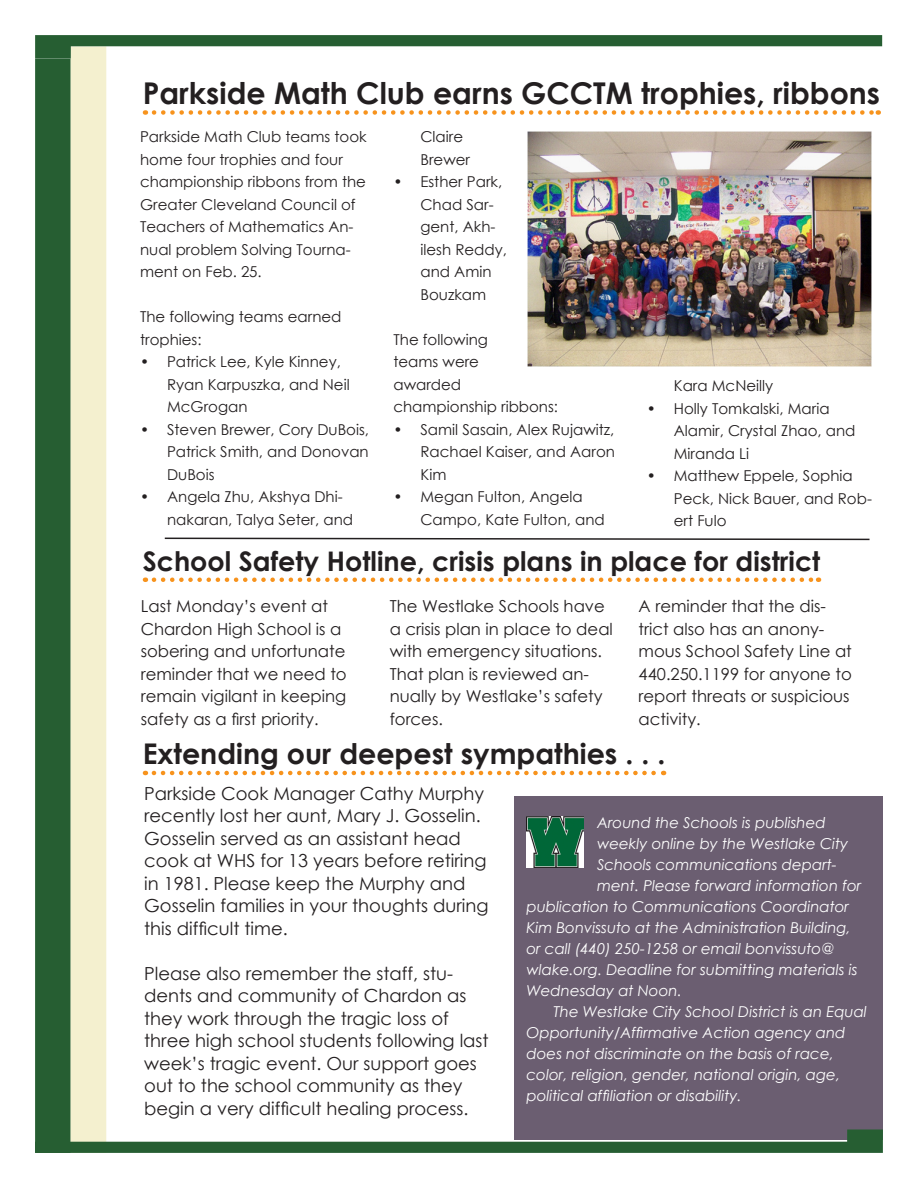
<style>
.page{position:relative;width:918px;height:1188px;background:#fff}
.page>*{position:absolute;margin:0;border:0;box-sizing:border-box;transform-origin:0 0}
.Headline{font:700 30px "Century Gothic";color:#231f20}
.Headline-2{font:700 28.5px "Century Gothic";color:#231f20}
.Headline-3{font:700 27px "Century Gothic";color:#231f20}
.Body{font:18px/22.5px "Century Gothic";color:#231f20}
.Body-2{font:16.5px/22.5px "Century Gothic";color:#231f20}
.Body-3{font:15px/22.5px "Century Gothic";color:#231f20}
.Body_Italic{font:italic 15px/21px "Century Gothic";color:#fff}
</style>
<div class="page">
<div style="left:35px;top:59px;width:36px;height:1094px;background:#265e32"></div>
<div style="left:71px;top:46px;width:35px;height:1107px;background:#f4f0cf"></div>
<svg style="left:35px;top:35px;width:847px;height:24px"></svg>
<div style="left:514px;top:797px;width:369px;height:343px;background:#6b5e71"></div>
<svg style="left:35px;top:1129px;width:848px;height:24px"></svg>
<svg style="left:154px;top:110px;width:725px;height:5px"></svg>
<svg style="left:154px;top:578px;width:665px;height:4px"></svg>
<svg style="left:154px;top:771px;width:510px;height:4px"></svg>
<img style="left:526px;top:817px;width:58px;height:51px">
<svg style="left:164px;top:537px;width:706px;height:4px"></svg>
<img style="left:527px;top:132px;width:344px;height:234px">
<p class="Headline" style="left:143px;top:70px;width:739px">Parkside Math Club earns GCCTM trophies, ribbons</p>
<p class="Body-3" style="left:140px;top:125px;width:228px">Parkside Math Club teams took home four trophies and four championship ribbons from the<br>Greater Cleveland Council of<br>Teachers of Mathematics An&shy;nual problem Solving Tourna&shy;ment on Feb. 25.</p>
<p class="Body-3" style="left:140px;top:305px;width:203px">The following teams earned trophies:</p>
<p class="Body-3" style="left:167px;top:350px;width:184px;text-indent:-27px">• Patrick Lee, Kyle Kinney,<br>Ryan Karpuszka, and Neil<br>McGrogan</p>
<p class="Body-3" style="left:167px;top:418px;width:204px;text-align:justify;text-indent:-27px">• Steven Brewer, Cory DuBois, Patrick Smith, and Donovan DuBois</p>
<p class="Body-3" style="left:167px;top:485px;width:188px;text-indent:-27px">• Angela Zhu, Akshya Dhi&shy;nakaran, Talya Seter, and</p>
<p class="Body-3" style="left:420px;top:125px;width:51px">Claire<br>Brewer</p>
<p class="Body-3" style="left:420px;top:170px;width:88px;text-indent:-27px">• Esther Park,<br>Chad Sar&shy;gent, Akh&shy;ilesh Reddy, and Amin<br>Bouzkam</p>
<p class="Body-3" style="left:393px;top:328px;width:166px">The following<br>teams were<br>awarded championship ribbons:</p>
<p class="Body-3" style="left:420px;top:418px;width:196px;text-align:justify;text-indent:-27px">• Samil Sasain, Alex Rujawitz, Rachael Kaiser, and Aaron Kim</p>
<p class="Body-3" style="left:420px;top:485px;width:186px;text-indent:-27px">• Megan Fulton, Angela<br>Campo, Kate Fulton, and</p>
<p class="Body-3" style="left:674px;top:374px;width:101px">Kara McNeilly</p>
<p class="Body-3" style="left:674px;top:397px;width:183px;text-indent:-27px">• Holly Tomkalski, Maria<br>Alamir, Crystal Zhao, and<br>Miranda Li</p>
<p class="Body-3" style="left:674px;top:464px;width:200px;text-indent:-27px">• Matthew Eppele, Sophia<br>Peck, Nick Bauer, and Rob&shy;ert Fulo</p>
<p class="Headline-3" style="left:143px;top:540px;width:679px">School Safety Hotline, crisis plans in place for district</p>
<p class="Body-2" style="left:141px;top:595px;width:207px">Last Monday’s event at<br>Chardon High School is a sobering and unfortunate reminder that we need to remain vigilant in keeping safety as a first priority.</p>
<p class="Body-2" style="left:390px;top:595px;width:225px">The Westlake Schools have a crisis plan in place to deal with emergency situations.<br>That plan is reviewed an&shy;nually by Westlake’s safety forces.</p>
<p class="Body-2" style="left:639px;top:595px;width:215px">A reminder that the dis&shy;trict also has an anony&shy;mous School Safety Line at<br>440.250.1199 for anyone to report threats or suspicious activity.</p>
<p class="Headline-2" style="left:143px;top:732px;width:524px">Extending our deepest sympathies . . .</p>
<p class="Body" style="left:144px;top:782px;width:346px">Parkside Cook Manager Cathy Murphy recently lost her aunt, Mary J. Gosselin.<br>Gosselin served as an assistant head cook at WHS for 13 years before retiring in 1981. Please keep the Murphy and Gosselin families in your thoughts during this difficult time.</p>
<p class="Body" style="left:144px;top:962px;width:346px">Please also remember the staff, stu&shy;dents and community of Chardon as they work through the tragic loss of three high school students following last week’s tragic event. Our support goes out to the school community as they begin a very difficult healing process.</p>
<p class="Body_Italic" style="left:597px;top:812px;width:230px">Around the Schools is published</p>
<p class="Body_Italic" style="left:597px;top:833px;width:253px">weekly online by the Westlake City</p>
<p class="Body_Italic" style="left:597px;top:854px;width:241px">Schools communications depart-</p>
<p class="Body_Italic" style="left:597px;top:875px;width:266px">ment. Please forward information for</p>
<p class="Body_Italic" style="left:526px;top:896px;width:324px">publication to Communications Coordinator</p>
<p class="Body_Italic" style="left:526px;top:917px;width:326px">Kim Bonvissuto at the Administration Building,</p>
<p class="Body_Italic" style="left:526px;top:938px;width:309px">or call (440) 250-1258 or email bonvissuto@</p>
<p class="Body_Italic" style="left:526px;top:959px;width:333px">wlake.org. Deadline for submitting materials is</p>
<p class="Body_Italic" style="left:526px;top:980px;width:157px">Wednesday at Noon.</p>
<p class="Body_Italic" style="left:526px;top:1001px;width:342px;text-indent:27px">The Westlake City School District is an Equal Opportunity/Affirmative Action agency and does not discriminate on the basis of race, color, religion, gender, national origin, age, political affiliation or disability.</p>
</div>
